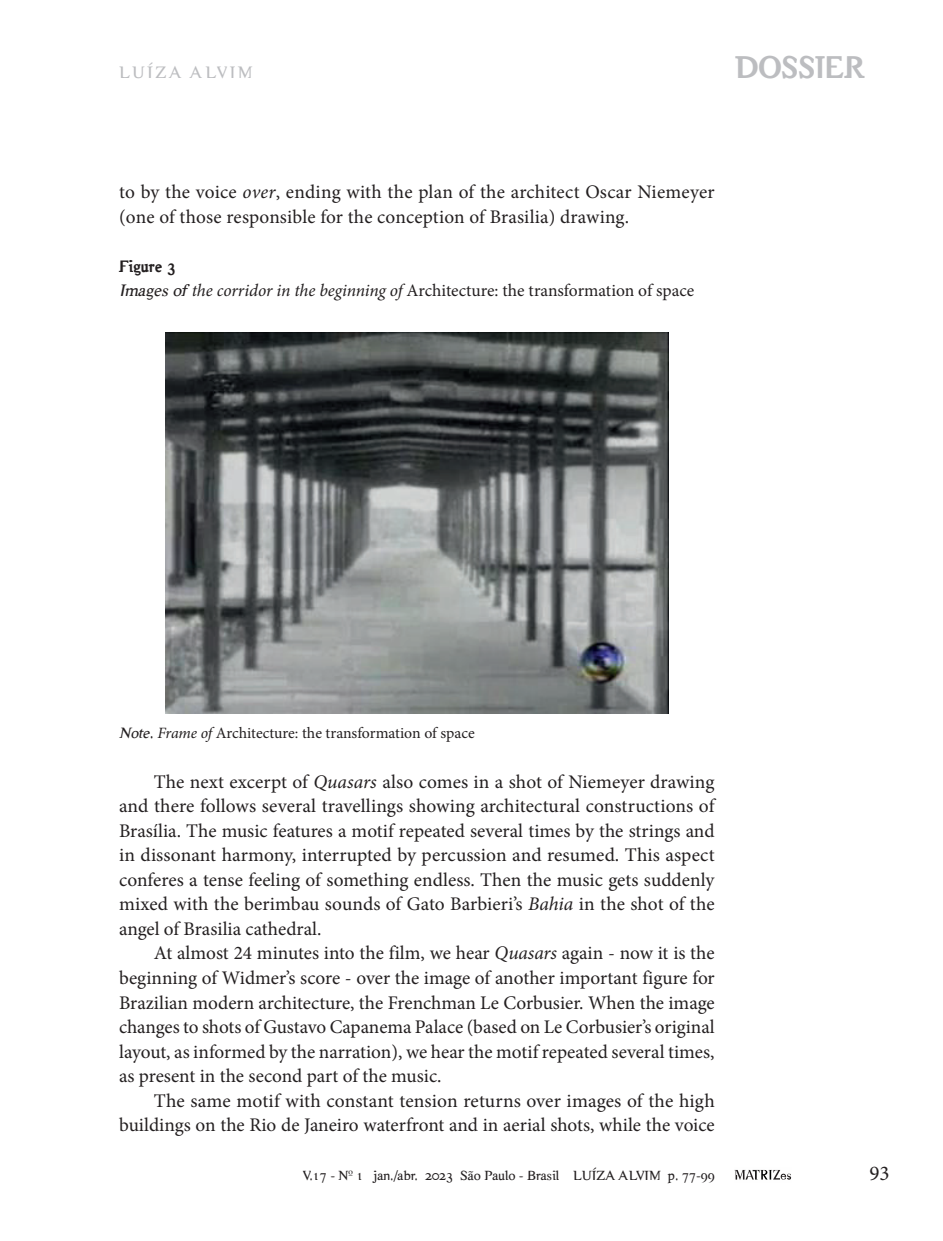
<style>
.page{position:relative;width:943px;height:1241px;background:#fff}
.page>*{position:absolute;margin:0;border:0;box-sizing:border-box;transform-origin:0 0}
.t1{font:700 33.25px "Hard Times";letter-spacing:-.03em;color:#bcbdc0}
.t2{font:21px "Minion Pro";color:#231f20}
.t3{font:19.25px/24.5px "Minion Pro";letter-spacing:.005em;color:#231f20;text-align:justify}
.t4{font:17.5px "Minion Pro";letter-spacing:-.005em;color:#231f20}
.t5{font:17.5px "Hard Times";letter-spacing:.135em;color:#bcbdc0}
.t6{font:700 17.5px "Hard Times";color:#231f20}
.t7{font:15.75px "Minion Pro";letter-spacing:-.005em;color:#231f20}
.t8{font:14px "Hard Times";color:#231f20}
.s1{font-style:italic}
.s2{font-family:"Hard Times";font-style:italic}
.s3{font-family:"Hard Times"}
</style>
<div class="page">
<svg style="left:734px;top:1169px;width:57px;height:11px"></svg>
<img style="left:165px;top:332px;width:503px;height:381px">
<p class="t5" style="left:119px;top:63px;width:135px">LUÍZA ALVIM</p>
<h1 class="t1" style="left:734px;top:46px;width:131px">DOSSIER</h1>
<p class="t3" style="left:119px;top:180px;width:597px">to by the voice <span class="s1">over</span>, ending with the plan of the architect Oscar Niemeyer (one of those responsible for the conception of Brasilia) drawing.</p>
<p class="t6" style="left:119px;top:255px;width:58px">Figure 3</p>
<p class="t4" style="left:119px;top:279px;width:576px"><span class="s2">Imagesof</span><span class="s1">the corridor in the beginning of</span> Architecture: the transformation of space</p>
<p class="t7" style="left:119px;top:722px;width:357px"><span class="s2">Note</span><span class="s3">.</span> <span class="s1">Frame of</span> Architecture: the transformation of space</p>
<p class="t3" style="left:119px;top:769px;width:597px;text-indent:35px">The next excerpt of <span class="s1">Quasars</span> also comes in a shot of Niemeyer drawing and there follows several travellings showing architectural constructions of Brasília. The music features a motif repeated several times by the strings and in dissonant harmony, interrupted by percussion and resumed. This aspect conferes a tense feeling of something endless. Then the music gets suddenly mixed with the berimbau sounds of Gato Barbieri’s <span class="s1">Bahia</span> in the shot of the angel of Brasilia cathedral.</p>
<p class="t3" style="left:119px;top:940px;width:597px;text-indent:35px">At almost 24 minutes into the film, we hear <span class="s1">Quasars</span> again - now it is the beginning of Widmer’s score - over the image of another important figure for Brazilian modern architecture, the Frenchman Le Corbusier. When the image changes to shots of Gustavo Capanema Palace (based on Le Corbusier’s original layout, as informed by the narration), we hear the motif repeated several times, as present in the second part of the music.</p>
<p class="t3" style="left:119px;top:1088px;width:597px;text-align:right">The same motif with constant tension returns over images of the high buildings on the Rio de Janeiro waterfront and in aerial shots, while the voice</p>
<p class="t8" style="left:303px;top:1167px;width:413px">V.17 - Nº 1 jan./abr. 2023 São Paulo - Brasil LUÍZA ALVIM p. 77-99</p>
<p class="t2" style="left:869px;top:1158px;width:22px">93</p>
</div>
